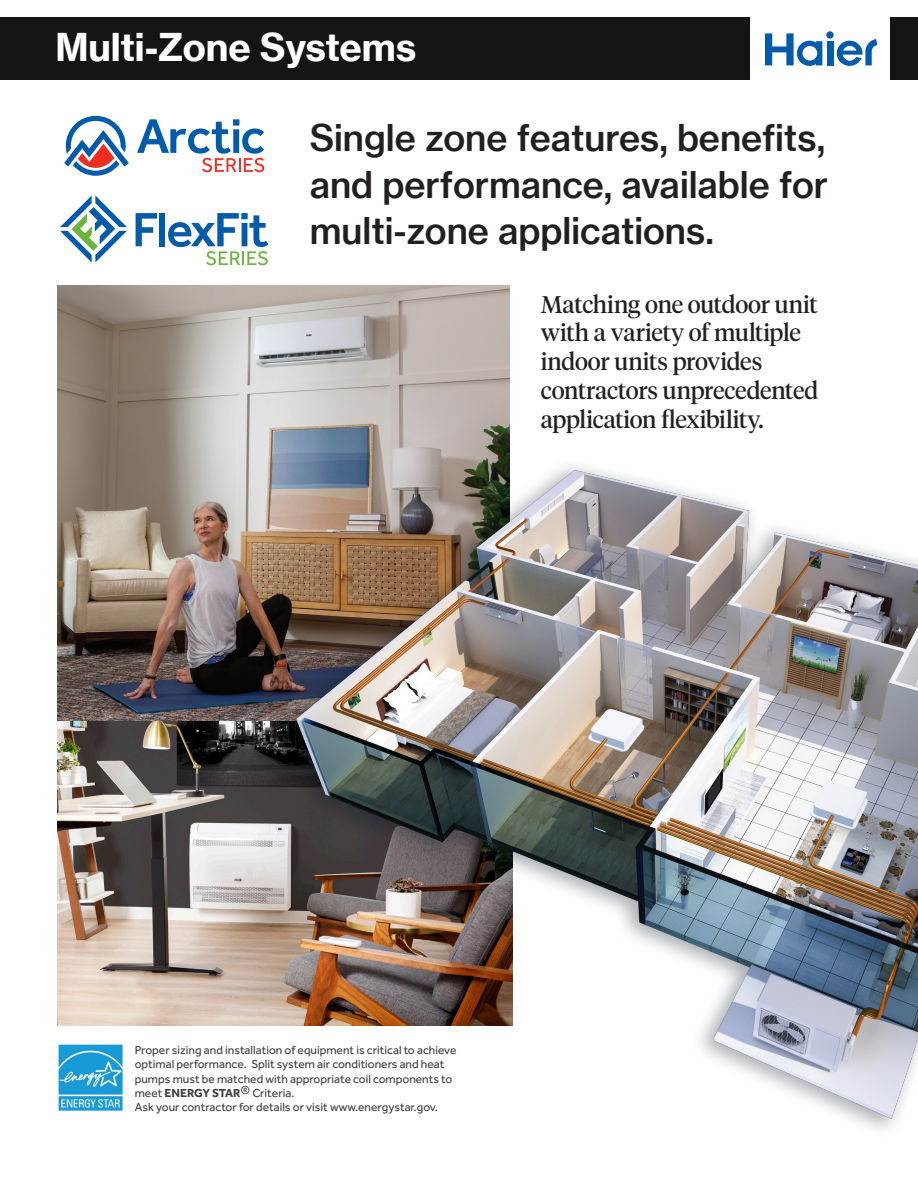
<style>
.page{position:relative;width:918px;height:1188px;background:#fff}
.page>*{position:absolute;margin:0;border:0;box-sizing:border-box;transform-origin:0 0}
.CV-Headline_titles{font:37.5px "N Haas Grotesk TX Pro 75 Bd";letter-spacing:-.005em;color:#fff}
.CV-Subheader{font:36px/46.5px "N Haas Grotesk TX Pro 65 Md";color:#231f20;text-align:justify}
.CV-body_main{font:24px/28.8px "Tiempos Headline";letter-spacing:-.015em;color:#231f20}
.Body{font:12px/14.4px "Effra";color:#3e3e3f}
.s1{font-weight:700}
</style>
<div class="page">
<div style="left:0;top:17px;width:750px;height:63px;background:#151314"></div>
<div style="left:890px;top:17px;width:28px;height:63px;background:#151314"></div>
<div style="left:827px;top:41px;width:6px;height:24px;background:#015aaa"></div>
<div style="left:826px;top:31px;width:8px;height:8px;background:#015aaa;border-radius:50%"></div>
<svg style="left:765px;top:33px;width:57px;height:33px"></svg>
<svg style="left:837px;top:39px;width:40px;height:27px"></svg>
<img style="left:57px;top:285px;width:452px;height:437px">
<img style="left:57px;top:722px;width:191px;height:303px">
<img style="left:248px;top:451px;width:670px;height:679px">
<svg style="left:137px;top:119px;width:127px;height:53px"></svg>
<svg style="left:64px;top:116px;width:65px;height:60px"></svg>
<svg style="left:136px;top:213px;width:21px;height:33px"></svg>
<div style="left:160px;top:213px;width:5px;height:33px;background:#015aaa"></div>
<svg style="left:60px;top:196px;width:67px;height:66px"></svg>
<svg style="left:168px;top:213px;width:100px;height:52px"></svg>
<img style="left:58px;top:1044px;width:65px;height:67px">
<p class="CV-Headline_titles" style="left:55px;top:24px;width:362px">Multi-Zone Systems</p>
<p class="CV-Subheader" style="left:310px;top:115px;width:520px">Single zone features, benefits, and performance, available for multi-zone applications.</p>
<p class="CV-body_main" style="left:541px;top:288px;width:279px">Matching one outdoor unit with a variety of multiple indoor units provides contractors unprecedented application flexibility.</p>
<p class="Body" style="left:135px;top:1042px;width:324px">Proper sizing and installation of equipment is critical to achieve optimal performance. Split system air conditioners and heat pumps must be matched with appropriate coil components to meet <span class="s1">ENERGY STAR</span>® Criteria.<br>Ask your contractor for details or visit www.energystar.gov.</p>
</div>
